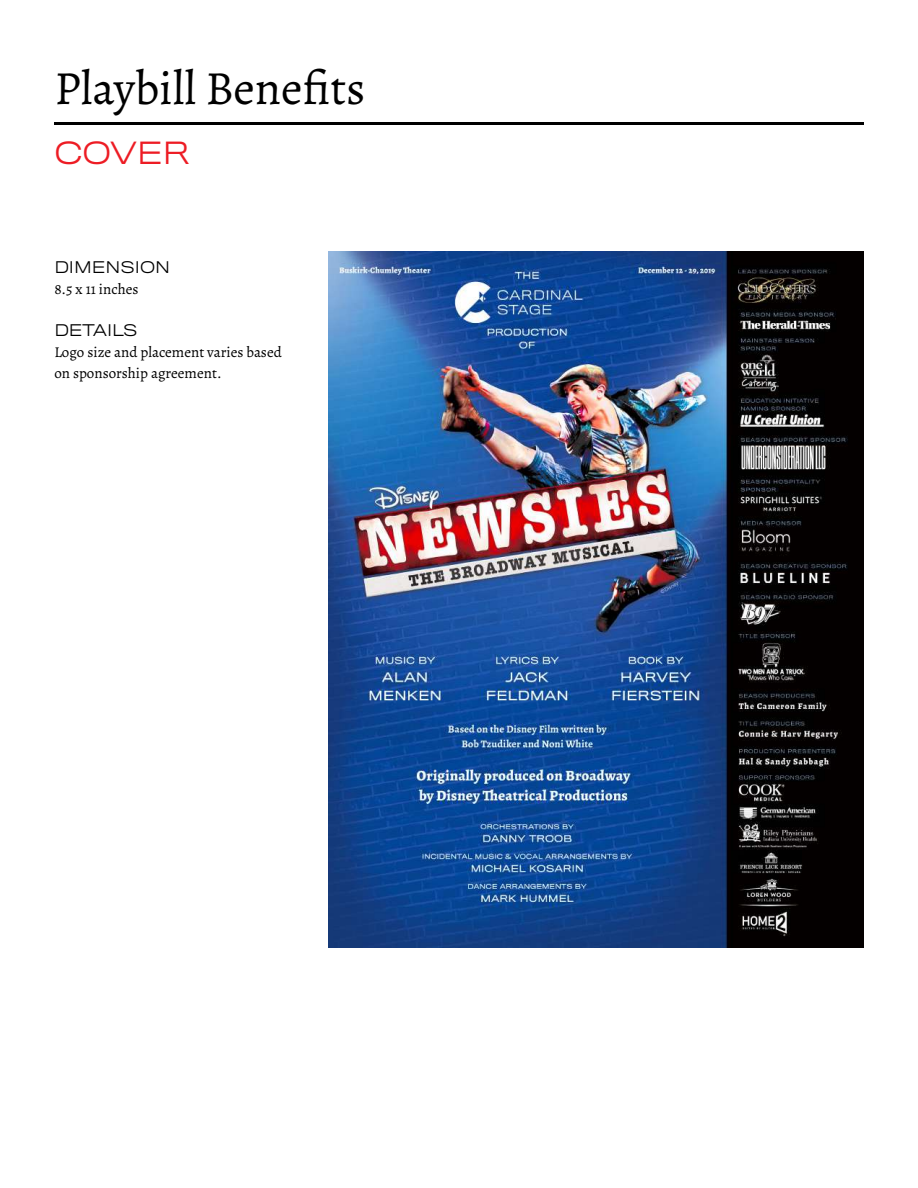
<style>
.page{position:relative;width:918px;height:1188px;background:#fff}
.page>*{position:absolute;margin:0;border:0;box-sizing:border-box;transform-origin:0 0}
.t1{font:47.7px "Alegreya";color:#000}
.t2{font:300 28.5px "Titling Gothic FB Wide";color:#ed1c24}
.t3{font:15px/21px "Alegreya";color:#000}
.t4{font:300 15px "Titling Gothic FB Wide";color:#000}
</style>
<div class="page">
<hr style="left:54px;top:122px;width:810px;height:2px;background:#000">
<img style="left:329px;top:251px;width:534px;height:697px">
<h1 class="t1" style="left:54px;top:58px;width:313px">Playbill Benefits</h1>
<h2 class="t2" style="left:54px;top:136px;width:137px">COVER</h2>
<p class="t4" style="left:54px;top:258px;width:117px">DIMENSION</p>
<p class="t3" style="left:54px;top:278px;width:86px">8.5 x 11 inches</p>
<p class="t4" style="left:54px;top:321px;width:85px">DETAILS</p>
<p class="t3" style="left:54px;top:341px;width:229px">Logo size and placement varies based on sponsorship agreement.</p>
</div>
